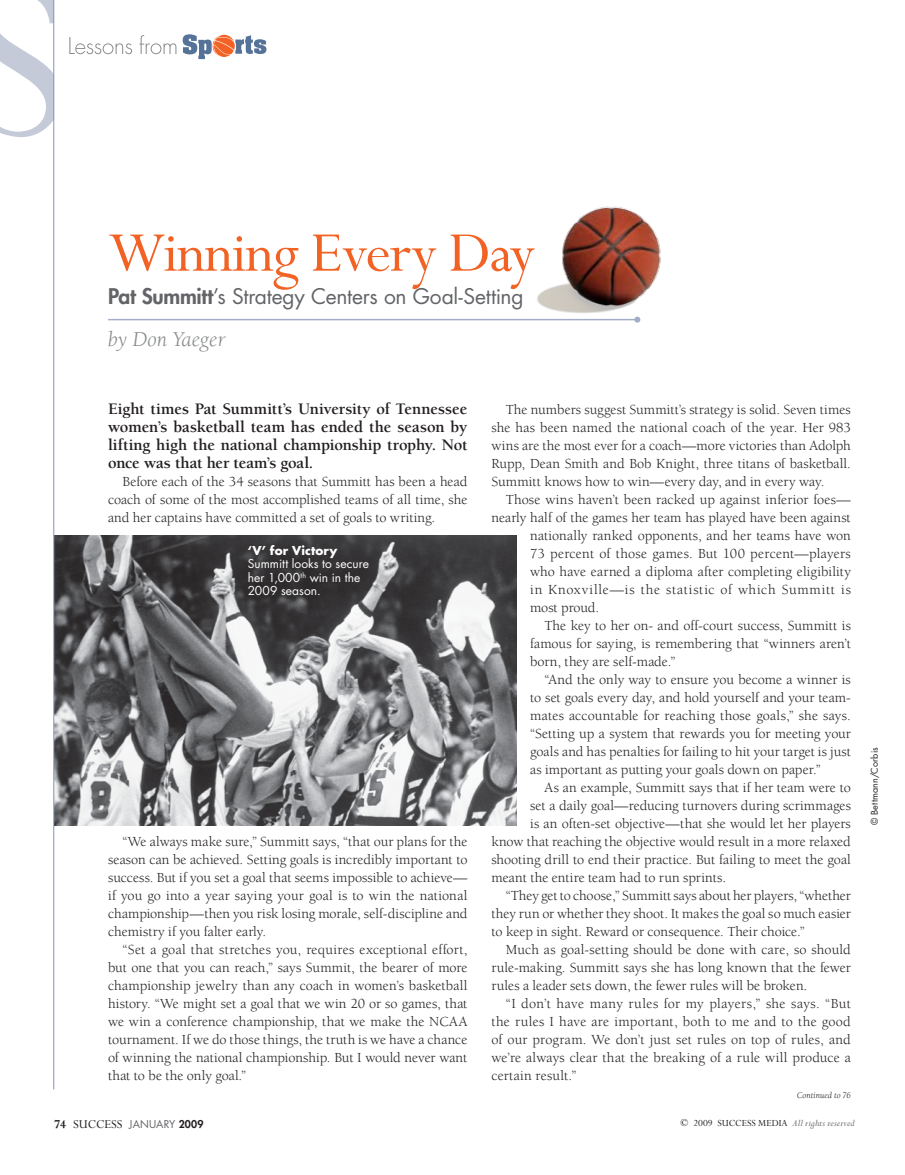
<style>
.page{position:relative;width:905px;height:1175px;background:#fff}
.page>*{position:absolute;margin:0;border:0;box-sizing:border-box;transform-origin:0 0}
.t1{font:63px "Perpetua Std";letter-spacing:-.02em;color:#f26224}
.t2{font:italic 21.75px "Berkeley Std";color:#888a8c}
.t3{font:21px "Futura Std";letter-spacing:-.01em;color:#636467}
.t4{font:700 16.5px/18px "Berkeley Std";letter-spacing:-.015em;color:#231f20;text-align:justify}
.t5{font:14.25px/18px "Berkeley Std";letter-spacing:.005em;color:#231f20;text-align:justify}
.t6{font:14.25px "Berkeley Std";letter-spacing:.025em;color:#231f20}
.t7{font:14.25px "Berkeley Std";letter-spacing:.055em;color:#231f20}
.t8{font:14.25px "Berkeley Std";letter-spacing:-.015em;color:#231f20}
.t9{font:13.5px "Perpetua Std";color:#231f20}
.t10{font:12px/13.5px "Futura Std";letter-spacing:.005em;color:#fff}
.t11{font:700 12px "Futura Std";letter-spacing:.01em;color:#fff}
.t12{font:italic 10.5px "Perpetua Std";letter-spacing:.02em;color:#636467}
.t13{font:10.5px "Futura Std";letter-spacing:.01em;color:#636467}
.t14{font:9px "Futura Std";letter-spacing:.015em;color:#231f20}
.t15{font:italic 9px "Berkeley Std";letter-spacing:.005em;color:#231f20}
.s1{font-weight:800}
.s2{font-weight:700}
.s3{font-weight:800;color:#231f20}
.s4{font-weight:700;font-style:normal;color:#231f20}
.s5{font-style:normal;color:#231f20}
</style>
<div class="page">
<img style="left:54px;top:536px;width:462px;height:289px">
<svg style="left:0;top:0;width:53px;height:137px"></svg>
<hr style="left:53px;top:0;width:1px;height:1089px;background:#8394b2">
<hr style="left:108px;top:319px;width:529px;height:1px;background:#a3adc5">
<svg style="left:634px;top:317px;width:6px;height:5px"></svg>
<svg style="left:69px;top:35px;width:107px;height:19px"></svg>
<svg style="left:183px;top:34px;width:83px;height:25px"></svg>
<img style="left:537px;top:206px;width:124px;height:111px">
<h1 class="t1" style="left:108px;top:220px;width:429px">WINNING EVERY DAY</h1>
<h3 class="t3" style="left:108px;top:283px;width:417px"><span class="s1">Pat Summitt</span>’s Strategy Centers on Goal-Setting</h3>
<h2 class="t2" style="left:108px;top:328px;width:119px">by Don Yaeger</h2>
<p class="t4" style="left:108px;top:400px;width:361px">Eight times Pat Summitt’s University of Tennessee women’s basketball team has ended the season by lifting high the national championship trophy. Not once was that her team’s goal.</p>
<p class="t5" style="left:108px;top:473px;width:361px;text-indent:14px">Before each of the 34 seasons that Summitt has been a head coach of some of the most accomplished teams of all time, she and her captains have committed a set of goals to writing.</p>
<p class="t11" style="left:248px;top:542px;width:91px">‘V’ for Victory</p>
<p class="t10" style="left:248px;top:557px;width:123px">Summitt looks to secure her 1,000<sup>th</sup> win in the<br>2009 season.</p>
<p class="t5" style="left:108px;top:833px;width:361px;text-indent:14px">“We always make sure,” Summitt says, “that our plans for the season can be achieved. Setting goals is incredibly important to success. But if you set a goal that seems impossible to achieve— if you go into a year saying your goal is to win the national championship—then you risk losing morale, self-discipline and chemistry if you falter early.</p>
<p class="t5" style="left:108px;top:941px;width:361px;text-indent:14px">“Set a goal that stretches you, requires exceptional effort, but one that you can reach,” says Summit, the bearer of more championship jewelry than any coach in women’s basketball history. “We might set a goal that we win 20 or so games, that we win a conference championship, that we make the NCAA tournament. If we do those things, the truth is we have a chance of winning the national championship. But I would never want that to be the only goal.”</p>
<p class="t9" style="left:54px;top:1117px;width:56px"><span class="s2">74</span> SUCCESS</p>
<p class="t13" style="left:129px;top:1117px;width:76px">JANUARY <span class="s3">2009</span></p>
<p class="t5" style="left:491px;top:401px;width:361px;text-indent:14px">The numbers suggest Summitt’s strategy is solid. Seven times she has been named the national coach of the year. Her 983 wins are the most ever for a coach—more victories than Adolph Rupp, Dean Smith and Bob Knight, three titans of basketball.<br>Summitt knows how to win—every day, and in every way.</p>
<p class="t5" style="left:506px;top:491px;width:346px">Those wins haven’t been racked up against inferior foes—</p>
<p class="t5" style="left:491px;top:509px;width:361px">nearly half of the games her team has played have been against</p>
<p class="t5" style="left:530px;top:527px;width:322px">nationally ranked opponents, and her teams have won</p>
<p class="t5" style="left:530px;top:545px;width:322px">73 percent of those games. But 100 percent—players</p>
<p class="t5" style="left:530px;top:563px;width:322px">who have earned a diploma after completing eligibility</p>
<p class="t7" style="left:530px;top:582px;width:322px">in Knoxville—is the statistic of which Summitt is</p>
<p class="t8" style="left:530px;top:600px;width:71px">most proud.</p>
<p class="t5" style="left:544px;top:617px;width:308px">The key to her on- and off-court success, Summitt is</p>
<p class="t5" style="left:530px;top:635px;width:322px">famous for saying, is remembering that “winners aren’t</p>
<p class="t5" style="left:530px;top:653px;width:147px">born, they are self-made.”</p>
<p class="t5" style="left:544px;top:671px;width:308px">“And the only way to ensure you become a winner is</p>
<p class="t5" style="left:530px;top:689px;width:322px">to set goals every day, and hold yourself and your team-</p>
<p class="t5" style="left:530px;top:707px;width:322px">mates accountable for reaching those goals,” she says.</p>
<p class="t5" style="left:530px;top:725px;width:322px">“Setting up a system that rewards you for meeting your</p>
<p class="t5" style="left:530px;top:743px;width:322px">goals and has penalties for failing to hit your target is just</p>
<p class="t5" style="left:530px;top:761px;width:292px">as important as putting your goals down on paper.”</p>
<p class="t5" style="left:544px;top:779px;width:308px">As an example, Summitt says that if her team were to</p>
<p class="t5" style="left:530px;top:797px;width:322px">set a daily goal—reducing turnovers during scrimmages</p>
<p class="t5" style="left:530px;top:815px;width:322px">is an often-set objective—that she would let her players</p>
<p class="t5" style="left:491px;top:833px;width:361px">know that reaching the objective would result in a more relaxed</p>
<p class="t5" style="left:491px;top:851px;width:361px">shooting drill to end their practice. But failing to meet the goal</p>
<p class="t5" style="left:491px;top:869px;width:236px">meant the entire team had to run sprints.</p>
<p class="t5" style="left:506px;top:887px;width:346px">“They get to choose,” Summitt says about her players, “whether</p>
<p class="t5" style="left:491px;top:905px;width:361px">they run or whether they shoot. It makes the goal so much easier</p>
<p class="t5" style="left:491px;top:923px;width:315px">to keep in sight. Reward or consequence. Their choice.”</p>
<p class="t5" style="left:506px;top:941px;width:346px">Much as goal-setting should be done with care, so should</p>
<p class="t5" style="left:491px;top:959px;width:361px">rule-making. Summitt says she has long known that the fewer</p>
<p class="t5" style="left:491px;top:977px;width:317px">rules a leader sets down, the fewer rules will be broken.</p>
<p class="t6" style="left:506px;top:996px;width:346px">“I don’t have many rules for my players,” she says. “But</p>
<p class="t5" style="left:491px;top:1013px;width:361px">the rules I have are important, both to me and to the good</p>
<p class="t5" style="left:491px;top:1031px;width:361px">of our program. We don’t just set rules on top of rules, and</p>
<p class="t5" style="left:491px;top:1049px;width:361px">we’re always clear that the breaking of a rule will produce a</p>
<p class="t5" style="left:491px;top:1067px;width:86px">certain result.”</p>
<p class="t15" style="left:796px;top:1090px;width:56px">Continued to 76</p>
<p class="t12" style="left:680px;top:1118px;width:176px"><span class="s4">©</span> <span class="s5">2009 SUCCESS MEDIA</span> All rights reserved</p>
<p class="t14" style="left:868px;top:825px;width:79px;rotate:-90deg">© Bettmann/Corbis</p>
</div>
